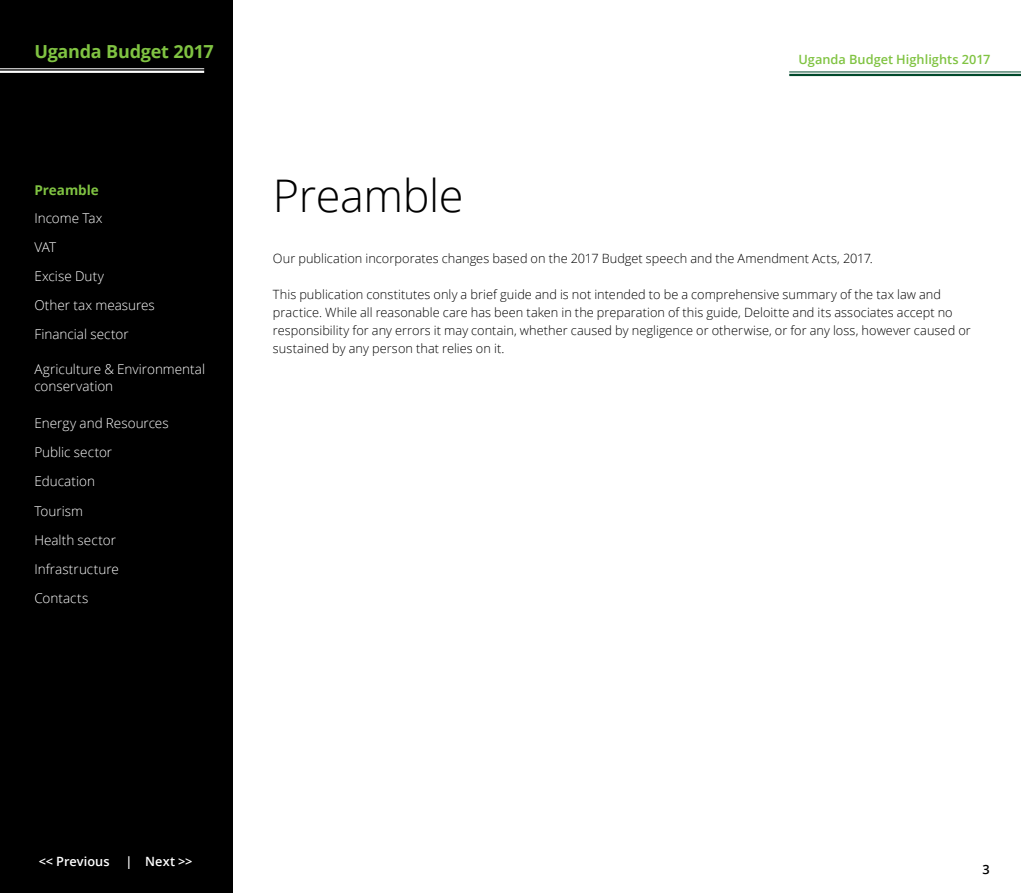
<style>
.page{position:relative;width:1021px;height:893px;background:#fff}
.page>*{position:absolute;margin:0;border:0;box-sizing:border-box;transform-origin:0 0}
.t1{font:300 45px "Open Sans";letter-spacing:-.01em;color:#000}
.t2{font:700 18px "Open Sans";letter-spacing:-.01em;color:#80c342}
.t3{font:300 13.5px/29.1px "Open Sans";color:#fff}
.t4{font:700 13.5px "Open Sans";color:#80c342}
.t5{font:300 12.75px/18px "Open Sans";letter-spacing:.005em;color:#000}
.t6{font:600 12.75px "Open Sans";color:#80c342}
.t7{font:600 12.75px "Open Sans";letter-spacing:.005em;color:#fff}
.t8{font:600 12.75px "Open Sans";color:#000}
</style>
<div class="page">
<div style="left:0;top:0;width:232px;height:893px;background:#000"></div>
<hr style="left:789px;top:72px;width:231px;height:1px;background:#00492c">
<hr style="left:789px;top:74px;width:231px;height:2px;background:#00492c">
<hr style="left:0;top:68px;width:204px;height:1px;background:#fff">
<hr style="left:0;top:71px;width:204px;height:2px;background:#fff">
<h2 class="t2" style="left:34px;top:38px;width:181px">Uganda Budget 2017</h2>
<p class="t6" style="left:798px;top:50px;width:193px">Uganda Budget Highlights 2017</p>
<p class="t4" style="left:34px;top:180px;width:66px">Preamble</p>
<p class="t3" style="left:34px;top:203px;width:122px">Income Tax<br>VAT<br>Excise Duty<br>Other tax measures<br>Financial sector</p>
<p class="t3" style="left:34px;top:361px;width:172px;line-height:16.5px">Agriculture &amp; Environmental conservation</p>
<p class="t3" style="left:34px;top:408px;width:136px">Energy and Resources<br>Public sector<br>Education<br>Tourism<br>Health sector<br>Infrastructure<br>Contacts</p>
<h1 class="t1" style="left:273px;top:164px;width:192px">Preamble</h1>
<p class="t5" style="left:273px;top:249px;width:601px">Our publication incorporates changes based on the 2017 Budget speech and the Amendment Acts, 2017.</p>
<p class="t5" style="left:273px;top:285px;width:699px">This publication constitutes only a brief guide and is not intended to be a comprehensive summary of the tax law and practice. While all reasonable care has been taken in the preparation of this guide, Deloitte and its associates accept no responsibility for any errors it may contain, whether caused by negligence or otherwise, or for any loss, however caused or sustained by any person that relies on it.</p>
<p class="t7" style="left:39px;top:853px;width:155px">&lt;&lt; Previous | Next &gt;&gt;</p>
<p class="t8" style="left:982px;top:860px;width:9px">3</p>
</div>
